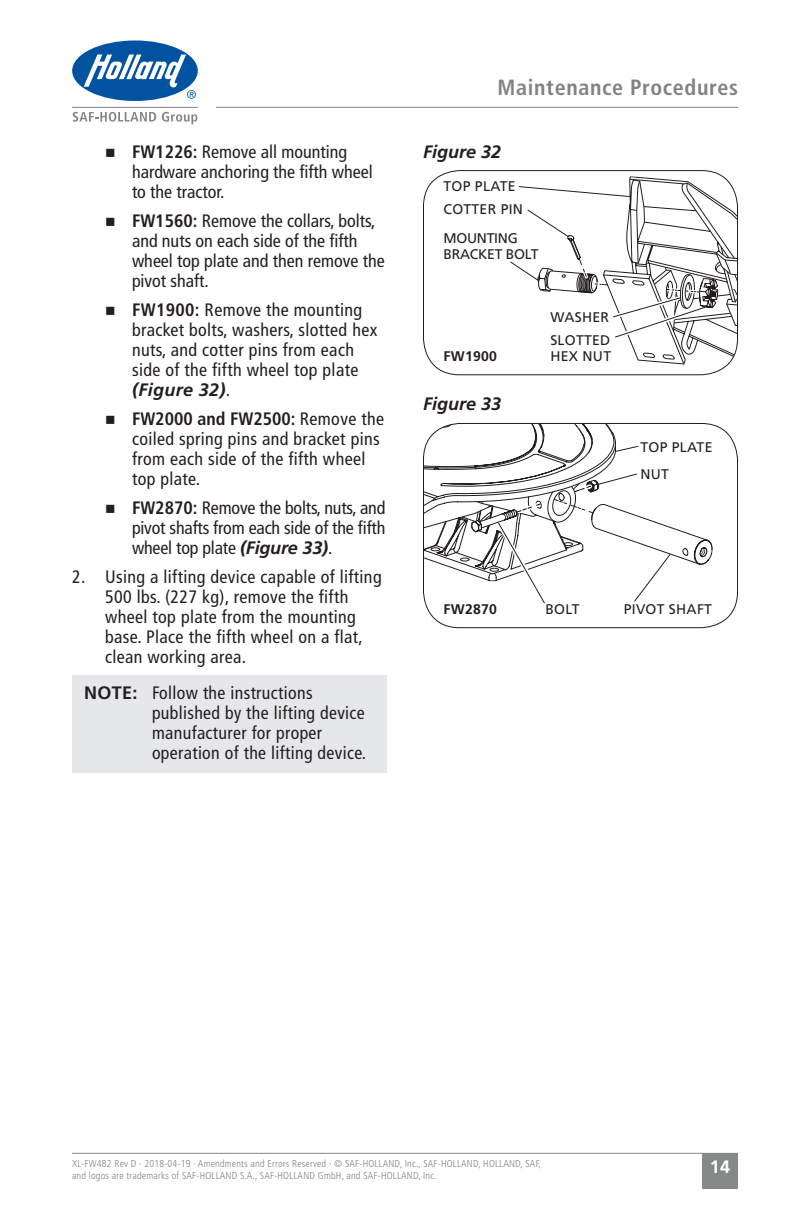
<style>
.page{position:relative;width:792px;height:1224px;background:#fff}
.page>*{position:absolute;margin:0;border:0;box-sizing:border-box;transform-origin:0 0}
._7b_Primary_Page_Tit{font:700 condensed 22px "Frutiger LT Std";letter-spacing:.03em;color:#808285}
._14_Bullet_w_numbere{font:condensed 18px/20px "Frutiger LT Std";color:#231f20}
._14_Bullet_w_numbere-2{font:condensed 18px/20px "Frutiger LT Std";letter-spacing:.02em;color:#231f20}
._13_Numbered_Text{font:condensed 18px/20px "Frutiger LT Std";letter-spacing:.02em;color:#231f20}
._11_Notes_Copy{font:condensed 18px/20px "Frutiger LT Std";letter-spacing:.02em;color:#231f20}
.t1{font:italic 700 18px "Frutiger LT Std";color:#231f20}
.t2{font:700 18px "Frutiger LT Std";color:#fff}
._16_Graphic_Callouts{font:14px "Frutiger LT Std";letter-spacing:.02em;color:#231f20}
._16_Graphic_Callouts-2{font:14px/16px "Frutiger LT Std";letter-spacing:-.02em;color:#231f20}
._16_Graphic_Callouts-3{font:700 14px "Frutiger LT Std";letter-spacing:.02em;color:#231f20}
.t3{font:300 condensed 10px/12px "Frutiger LT Std";letter-spacing:.02em;color:#808285}
.s1{font-weight:700}
.s2{font-weight:700;font-style:italic;font-stretch:normal}
.s3{font-weight:700;font-stretch:normal}
</style>
<div class="page">
<div style="left:72px;top:40px;width:126px;height:61px;background:#0152a1;border-radius:50%"></div>
<svg style="left:84px;top:54px;width:112px;height:45px"></svg>
<svg style="left:73px;top:112px;width:83px;height:10px"></svg>
<svg style="left:162px;top:112px;width:35px;height:12px"></svg>
<hr style="left:72px;top:107px;width:126px;height:1px;background:#808285">
<hr style="left:216px;top:107px;width:522px;height:1px;background:#878888">
<hr style="left:72px;top:1153px;width:666px;height:1px;background:#878888">
<div style="left:702px;top:1153px;width:36px;height:36px;background:#878888"></div>
<div style="left:72px;top:675px;width:315px;height:98px;background:#e6e7e9"></div>
<div style="left:423px;top:170px;width:315px;height:205px;border:1px solid #231f20;border-radius:36px"></div>
<svg style="left:424px;top:423px;width:289px;height:181px"></svg>
<svg style="left:510px;top:176px;width:228px;height:193px"></svg>
<p class="_14_Bullet_w_numbere" style="left:132px;top:141px;width:242px;text-indent:-27px">■ <span class="s1">FW1226:</span> Remove all mounting hardware anchoring the fifth wheel to the tractor.</p>
<p class="_14_Bullet_w_numbere" style="left:132px;top:210px;width:254px;text-indent:-27px">■ <span class="s1">FW1560:</span> Remove the collars, bolts, and nuts on each side of the fifth wheel top plate and then remove the pivot shaft.</p>
<p class="_14_Bullet_w_numbere-2" style="left:132px;top:299px;width:247px;text-indent:-27px">■ <span class="s1">FW1900:</span> Remove the mounting bracket bolts, washers, slotted hex nuts, and cotter pins from each side of the fifth wheel top plate <span class="s2">(Figure 32)</span>.</p>
<p class="_14_Bullet_w_numbere-2" style="left:132px;top:408px;width:254px;text-indent:-27px">■ <span class="s1">FW2000 and FW2500:</span> Remove the coiled spring pins and bracket pins from each side of the fifth wheel top plate.</p>
<p class="_14_Bullet_w_numbere" style="left:132px;top:497px;width:255px;text-align:justify;text-indent:-27px">■ <span class="s1">FW2870:</span> Remove the bolts, nuts, and pivot shafts from each side of the fifth wheel top plate <span class="s2">(Figure 33)</span>.</p>
<p class="_13_Numbered_Text" style="left:105px;top:566px;width:278px;text-indent:-33px">2. Using a lifting device capable of lifting 500 lbs. (227 kg), remove the fifth wheel top plate from the mounting base. Place the fifth wheel on a flat, clean working area.</p>
<p class="_11_Notes_Copy" style="left:152px;top:683px;width:216px;text-indent:-68px"><span class="s3">NOTE:</span> Follow the instructions published by the lifting device manufacturer for proper operation of the lifting device.</p>
<p class="_7b_Primary_Page_Tit" style="left:498px;top:74px;width:242px">Maintenance Procedures</p>
<p class="t1" style="left:423px;top:141px;width:80px">Figure 32</p>
<p class="_16_Graphic_Callouts" style="left:444px;top:178px;width:74px">TOP PLATE</p>
<p class="_16_Graphic_Callouts" style="left:444px;top:201px;width:81px">COTTER PIN</p>
<p class="_16_Graphic_Callouts-2" style="left:444px;top:230px;width:96px">MOUNTING<br>BRACKET BOLT</p>
<p class="_16_Graphic_Callouts" style="left:550px;top:309px;width:60px">WASHER</p>
<p class="_16_Graphic_Callouts" style="left:550px;top:332px;width:62px">SLOTTED</p>
<p class="_16_Graphic_Callouts-3" style="left:444px;top:348px;width:55px">FW1900</p>
<p class="_16_Graphic_Callouts" style="left:550px;top:348px;width:62px">HEX NUT</p>
<p class="t1" style="left:423px;top:394px;width:80px">Figure 33</p>
<p class="_16_Graphic_Callouts" style="left:640px;top:438px;width:74px">TOP PLATE</p>
<p class="_16_Graphic_Callouts" style="left:640px;top:465px;width:30px">NUT</p>
<p class="_16_Graphic_Callouts-3" style="left:444px;top:601px;width:55px">FW2870</p>
<p class="_16_Graphic_Callouts" style="left:545px;top:601px;width:36px">BOLT</p>
<p class="_16_Graphic_Callouts" style="left:624px;top:601px;width:90px">PIVOT SHAFT</p>
<p class="t3" style="left:72px;top:1157px;width:471px">XL-FW482 Rev D · 2018-04-19 · Amendments and Errors Reserved · © SAF-HOLLAND, Inc., SAF-HOLLAND, HOLLAND, SAF, and logos are trademarks of SAF-HOLLAND S.A., SAF-HOLLAND GmbH, and SAF-HOLLAND, Inc.</p>
<p class="t2" style="left:710px;top:1156px;width:22px">14</p>
</div>
